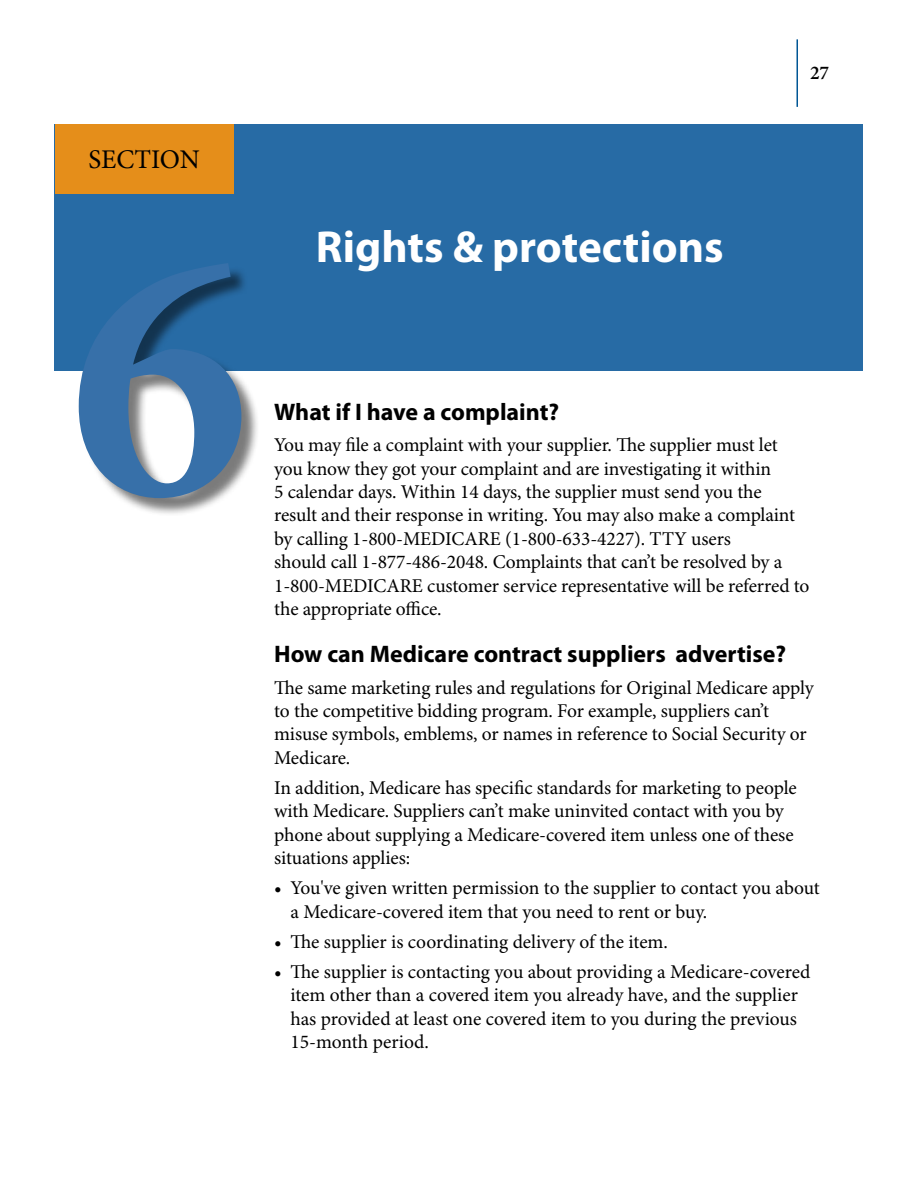
<style>
.page{position:relative;width:918px;height:1188px;background:#fff}
.page>*{position:absolute;margin:0;border:0;box-sizing:border-box;transform-origin:0 0}
.t1{font:700 360px "Minion Pro";color:#3770a9}
.Section_Header{font:700 45px "Myriad Pro";color:#fff}
.t2{font:27px "Minion Pro";letter-spacing:-.005em;color:#000}
.Heading_2{font:700 24px "Myriad Pro";color:#000}
.Body_Text_13{font:19.5px/23.4px "Minion Pro";letter-spacing:-.005em;color:#000}
.t3{font:600 19.5px "Minion Pro";color:#000}
</style>
<div class="page">
<div style="left:55px;top:124px;width:808px;height:247px;background:#276ba5"></div>
<div style="left:55px;top:124px;width:179px;height:70px;background:#e58e1a"></div>
<hr style="left:796px;top:39px;width:2px;height:68px;background:#005695">
<div style="left:82px;top:266px;width:178px;height:251px;background:#000;opacity:.52"></div>
<h3 class="t2" style="left:89px;top:144px;width:113px">SECTION</h3>
<h1 class="t1" style="left:69px;top:164px;width:181px">6</h1>
<p class="Section_Header" style="left:316px;top:221px;width:410px">Rights &amp; protections</p>
<p class="t3" style="left:810px;top:61px;width:21px">27</p>
<p class="Heading_2" style="left:274px;top:398px;width:287px">What if I have a complaint?</p>
<p class="Body_Text_13" style="left:274px;top:434px;width:537px">You may file a complaint with your supplier. The supplier must let you know they got your complaint and are investigating it within<br>5 calendar days. Within 14 days, the supplier must send you the result and their response in writing. You may also make a complaint by calling 1-800-MEDICARE (1-800-633-4227). TTY users<br>should call 1-877-486-2048. Complaints that can’t be resolved by a 1-800-MEDICARE customer service representative will be referred to the appropriate office.</p>
<p class="Heading_2" style="left:274px;top:641px;width:514px">How can Medicare contract suppliers advertise?</p>
<p class="Body_Text_13" style="left:274px;top:677px;width:541px">The same marketing rules and regulations for Original Medicare apply to the competitive bidding program. For example, suppliers can’t misuse symbols, emblems, or names in reference to Social Security or Medicare.</p>
<p class="Body_Text_13" style="left:274px;top:777px;width:524px">In addition, Medicare has specific standards for marketing to people with Medicare. Suppliers can’t make uninvited contact with you by phone about supplying a Medicare-covered item unless one of these situations applies:</p>
<p class="Body_Text_13" style="left:290px;top:877px;width:531px;text-indent:-16px">• You've given written permission to the supplier to contact you about a Medicare-covered item that you need to rent or buy.</p>
<p class="Body_Text_13" style="left:274px;top:931px;width:393px">• The supplier is coordinating delivery of the item.</p>
<p class="Body_Text_13" style="left:290px;top:961px;width:522px;text-indent:-16px">• The supplier is contacting you about providing a Medicare-covered item other than a covered item you already have, and the supplier has provided at least one covered item to you during the previous 15-month period.</p>
</div>
